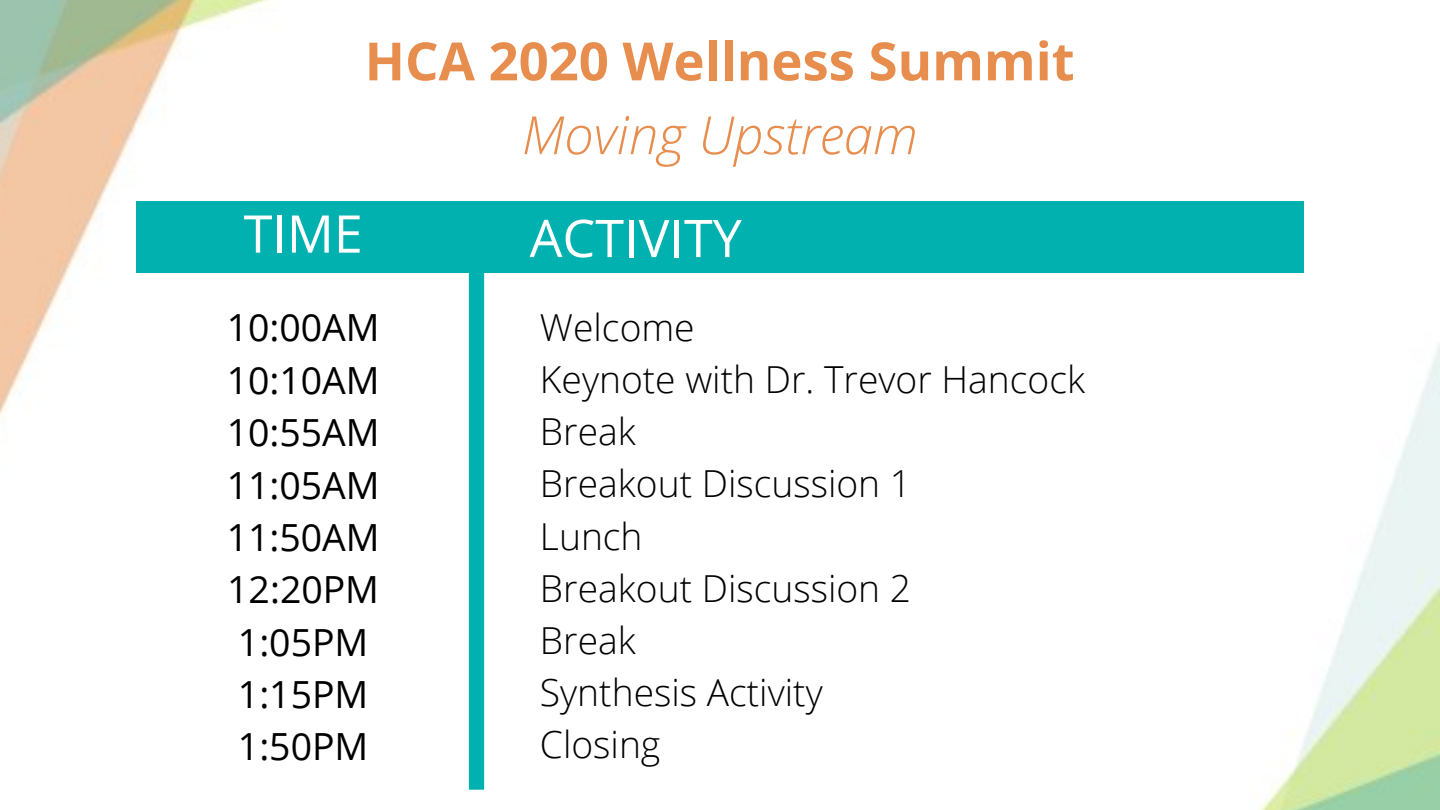
<style>
.page{position:relative;width:1440px;height:810px;background:#fff}
.page>*{position:absolute;margin:0;border:0;box-sizing:border-box;transform-origin:0 0}
.t1{font:700 52.7px "Open Sans";color:#e78d4e}
.t2{font:italic 300 52.7px "Open Sans";color:#e78d4e}
.t3{font:52px "Open Sans";color:#fff}
.t4{font:37.4px/52.3px "Open Sans";color:#000;text-align:center}
.t5{font:300 37.2px/52.1px "Open Sans";color:#000}
</style>
<div class="page">
<img style="left:0;top:0;width:1440px;height:810px">
<div style="left:136px;top:202px;width:1168px;height:71px;background:#01b1af"></div>
<div style="left:469px;top:273px;width:15px;height:517px;background:#01b1af"></div>
<h1 class="t1" style="left:365px;top:24px;width:711px">HCA 2020 Wellness Summit</h1>
<h1 class="t2" style="left:522px;top:98px;width:398px">Moving Upstream</h1>
<h2 class="t3" style="left:244px;top:197px;width:121px">TIME</h2>
<h2 class="t3" style="left:530px;top:202px;width:214px">ACTIVITY</h2>
<p class="t4" style="left:227px;top:301px;width:154px">10:00AM<br>10:10AM<br>10:55AM<br>11:05AM<br>11:50AM<br>12:20PM<br>1:05PM<br>1:15PM<br>1:50PM</p>
<p class="t5" style="left:540px;top:301px;width:547px">Welcome<br>Keynote with Dr. Trevor Hancock<br>Break<br>Breakout Discussion 1<br>Lunch<br>Breakout Discussion 2<br>Break<br>Synthesis Activity<br>Closing</p>
</div>
